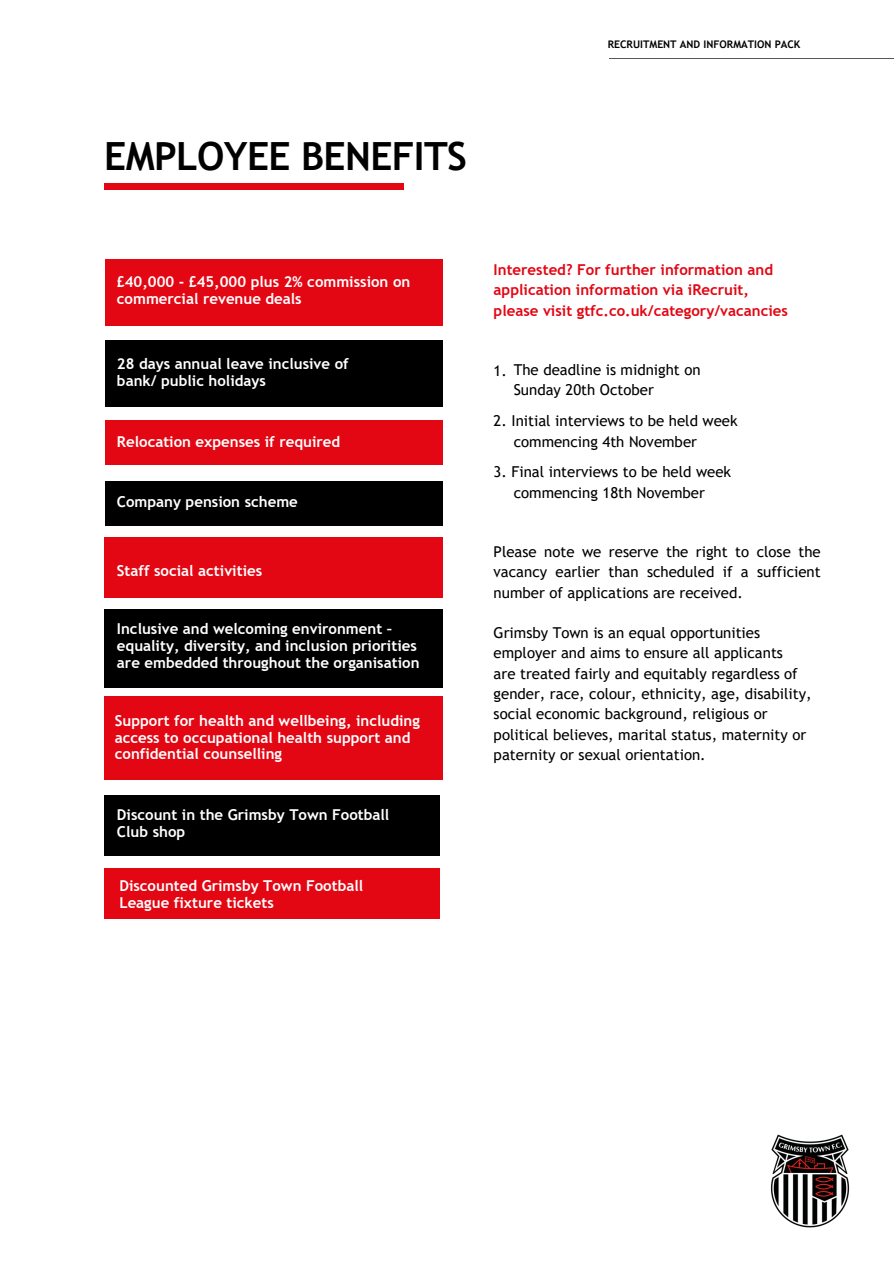
<style>
.page{position:relative;width:894px;height:1264px;background:#fff}
.page>*{position:absolute;margin:0;border:0;box-sizing:border-box;transform-origin:0 0}
.t1{font:700 38.85px "Trebuchet MS";letter-spacing:-.015em;color:#000}
.t2{font:15px/20.2px "Trebuchet MS";color:#000}
.t3{font:700 15px/16.8px "Trebuchet MS";color:#fff}
.t4{font:700 15px/20.2px "Trebuchet MS";color:#e30613}
.t5{font:700 10.5px "Trebuchet MS";color:#000}
</style>
<div class="page">
<hr style="left:609px;top:58px;width:284px;height:1px;background:#575756">
<img style="left:770px;top:1134px;width:80px;height:94px">
<div style="left:104px;top:183px;width:300px;height:6px;background:#e30613"></div>
<div style="left:105px;top:868px;width:334px;height:50px;background:#e30613"></div>
<div style="left:105px;top:795px;width:334px;height:60px;background:#000"></div>
<div style="left:104px;top:537px;width:338px;height:60px;background:#e30613"></div>
<div style="left:104px;top:609px;width:338px;height:78px;background:#000"></div>
<div style="left:104px;top:696px;width:338px;height:83px;background:#e30613"></div>
<div style="left:105px;top:259px;width:337px;height:67px;background:#e30613"></div>
<div style="left:105px;top:340px;width:337px;height:67px;background:#000"></div>
<div style="left:105px;top:420px;width:337px;height:45px;background:#e30613"></div>
<div style="left:105px;top:480px;width:337px;height:45px;background:#000"></div>
<h1 class="t5" style="left:607px;top:38px;width:194px">RECRUITMENT AND INFORMATION PACK</h1>
<h2 class="t1" style="left:104px;top:134px;width:364px">EMPLOYEE BENEFITS</h2>
<h2 class="t3" style="left:117px;top:273px;width:295px">£40,000 - £45,000 plus 2% commission on commercial revenue deals</h2>
<h2 class="t3" style="left:117px;top:355px;width:233px">28 days annual leave inclusive of bank/ public holidays</h2>
<h2 class="t3" style="left:117px;top:433px;width:225px">Relocation expenses if required</h2>
<h2 class="t3" style="left:117px;top:493px;width:182px">Company pension scheme</h2>
<h2 class="t3" style="left:117px;top:562px;width:147px">Staff social activities</h2>
<h2 class="t3" style="left:117px;top:620px;width:304px">Inclusive and welcoming environment – equality, diversity, and inclusion priorities are embedded throughout the organisation</h2>
<h2 class="t3" style="left:115px;top:711px;width:306px">Support for health and wellbeing, including access to occupational health support and confidential counselling</h2>
<h2 class="t3" style="left:117px;top:806px;width:274px">Discount in the Grimsby Town Football<br>Club shop</h2>
<h2 class="t3" style="left:119px;top:877px;width:245px">Discounted Grimsby Town Football<br>League fixture tickets</h2>
<h3 class="t4" style="left:493px;top:259px;width:296px">Interested? For further information and application information via iRecruit, please visit gtfc.co.uk/category/vacancies</h3>
<h3 class="t2" style="left:493px;top:360px;width:15px">1.</h3>
<h3 class="t2" style="left:513px;top:359px;width:188px">The deadline is midnight on<br>Sunday 20th October</h3>
<h3 class="t2" style="left:493px;top:411px;width:245px">2. Initial interviews to be held week</h3>
<h3 class="t2" style="left:513px;top:432px;width:185px">commencing 4th November</h3>
<h3 class="t2" style="left:493px;top:461px;width:239px">3. Final interviews to be held week</h3>
<h3 class="t2" style="left:513px;top:482px;width:192px">commencing 18th November</h3>
<h3 class="t2" style="left:493px;top:541px;width:328px;text-align:justify">Please note we reserve the right to close the vacancy earlier than scheduled if a sufficient number of applications are received.</h3>
<p class="t2" style="left:493px;top:622px;width:319px">Grimsby Town is an equal opportunities employer and aims to ensure all applicants<br>are treated fairly and equitably regardless of gender, race, colour, ethnicity, age, disability, social economic background, religious or political believes, marital status, maternity or paternity or sexual orientation.</p>
</div>
